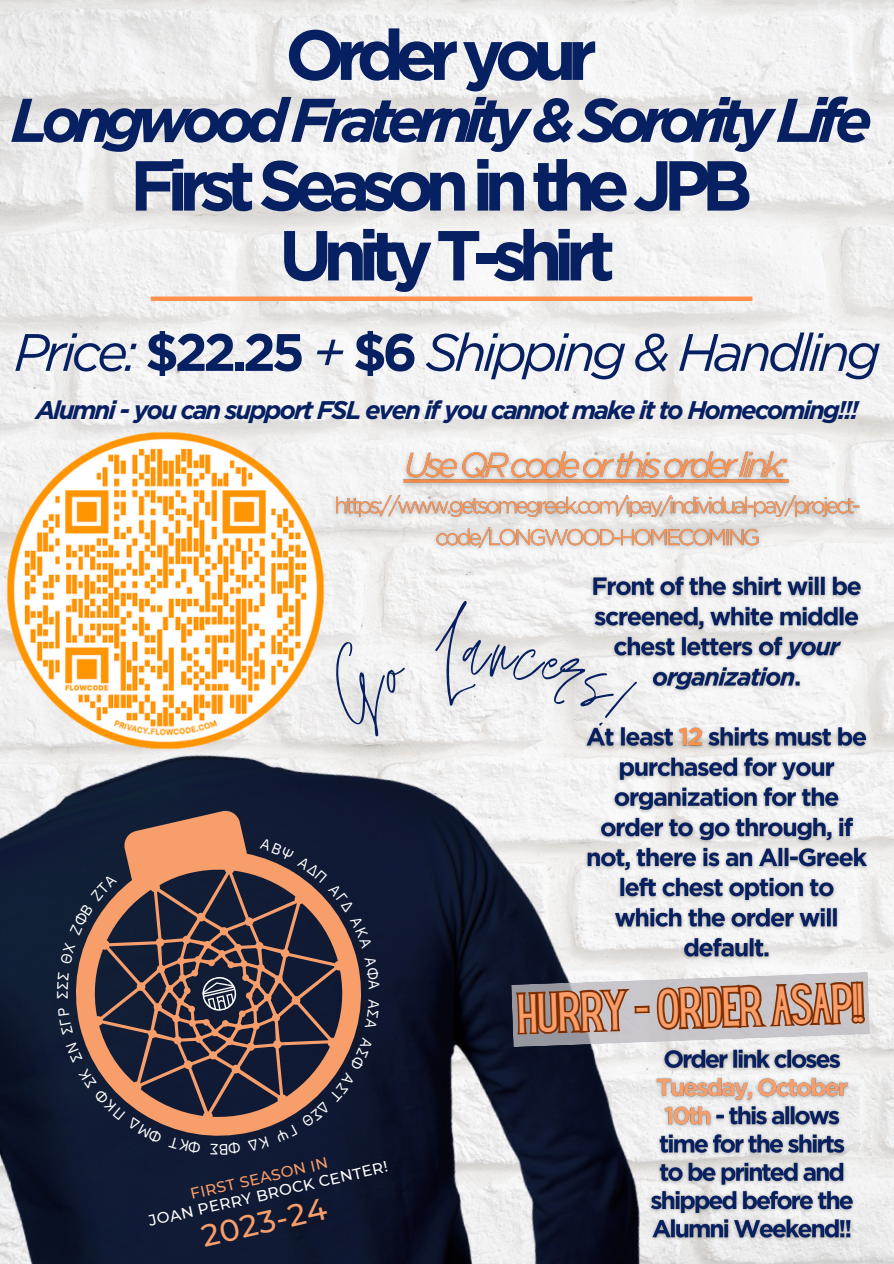
<style>
.page{position:relative;width:894px;height:1264px;background:#fff}
.page>*{position:absolute;margin:0;border:0;box-sizing:border-box;transform-origin:0 0}
.t1{font:700 70.5px "Gotham";letter-spacing:-.13em;color:#072062}
.t2{font:italic 700 61.5px "Gotham";letter-spacing:-.13em;color:#072062}
.t3{font:italic 52.5px "Gotham";letter-spacing:-.08em;color:#072062}
.t4{font:47.85px "Hey Gotcha";color:#f89e6b}
.t5{font:500 30.45px "Montserrat";color:#f89e6b}
.t6{font:italic 700 25.5px "Gotham";letter-spacing:-.08em;color:#072062}
.t7{font:500 15.3px "Montserrat";color:#fff}
.t8{font:500 15.3px "Montserrat";color:#f89e6b}
.t9{font:15px "IBM Plex Sans";color:#fff}
.s1{font-weight:700;font-style:normal}
</style>
<div class="page">
<img style="left:0;top:0;width:893px;height:1263px">
<img style="left:0;top:755px;width:726px;height:508px">
<svg style="left:40px;top:789px;width:349px;height:374px;background:#483b42"></svg>
<svg style="left:199px;top:973px;width:40px;height:41px;background:#485063"></svg>
<img style="left:330px;top:443px;width:539px;height:116px">
<img style="left:579px;top:570px;width:295px;height:394px">
<img style="left:643px;top:1086px;width:217px;height:159px">
<svg style="left:511px;top:928px;width:358px;height:158px"></svg>
<div style="left:151px;top:296px;width:601px;height:5px;background:#ff914d"></div>
<img style="left:270px;top:569px;width:418px;height:224px">
<img style="left:0;top:426px;width:330px;height:329px">
<svg style="left:260px;top:838px;width:112px;height:110px;background:#413640"></svg>
<svg style="left:364px;top:955px;width:15px;height:34px"></svg>
<svg style="left:365px;top:998px;width:14px;height:31px"></svg>
<svg style="left:275px;top:1036px;width:97px;height:106px;background:#46383f"></svg>
<svg style="left:248px;top:1136px;width:21px;height:15px"></svg>
<svg style="left:210px;top:1142px;width:30px;height:12px"></svg>
<svg style="left:66px;top:1042px;width:135px;height:111px;background:#423740"></svg>
<svg style="left:58px;top:1007px;width:15px;height:28px"></svg>
<svg style="left:57px;top:972px;width:12px;height:17px"></svg>
<svg style="left:60px;top:942px;width:16px;height:21px"></svg>
<svg style="left:70px;top:874px;width:47px;height:61px;background:#423a41"></svg>
<svg style="left:312px;top:633px;width:100px;height:110px"></svg>
<svg style="left:428px;top:599px;width:209px;height:128px"></svg>
<p class="t1" style="left:285px;top:12px;width:313px">Order your</p>
<p class="t2" style="left:11px;top:83px;width:862px">Longwood Fraternity &amp; Sorority Life</p>
<p class="t1" style="left:130px;top:143px;width:624px">First Season in the JPB</p>
<p class="t1" style="left:279px;top:213px;width:338px">Unity T-shirt</p>
<p class="t3" style="left:14px;top:320px;width:868px">Price: <span class="s1">$22.25</span> + <span class="s1">$6</span> Shipping &amp; Handling</p>
<p class="t6" style="left:36px;top:395px;width:824px">Alumni - you can support FSL even if you cannot make it to Homecoming!!!</p>
<p class="t9" style="left:52px;top:999px;width:10px;rotate:-90deg">Σ</p>
<p class="t8" style="left:188px;top:1184px;width:142px;rotate:-13deg">FIRST SEASON IN</p>
<p class="t7" style="left:147px;top:1211px;width:246px;rotate:-13deg">JOAN PERRY BROCK CENTER!</p>
<p class="t5" style="left:198px;top:1217px;width:129px;rotate:-13deg">2023-24</p>
<p class="t4" style="left:516px;top:994px;width:347px;rotate:-2deg">Hurry- OrderASAP!!</p>
</div>
